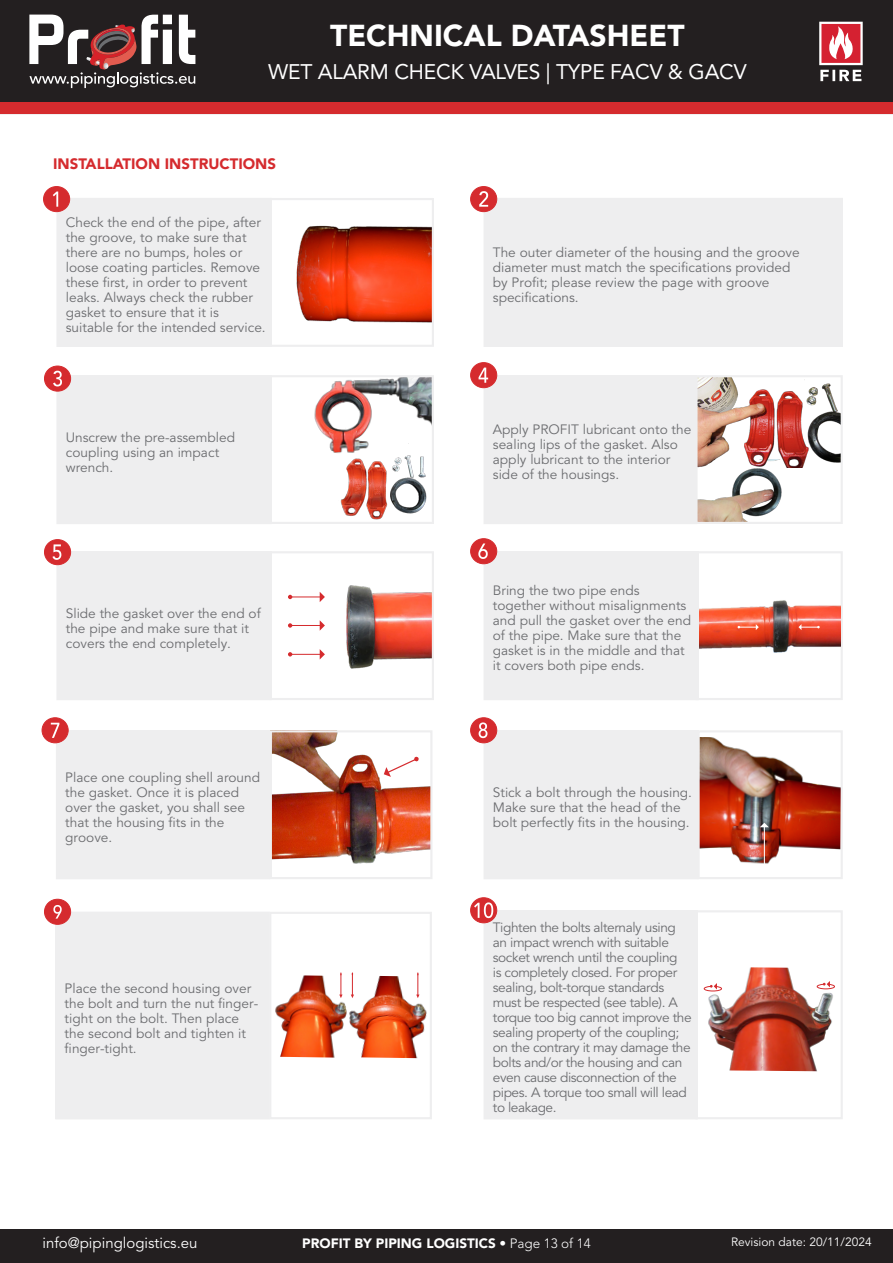
<style>
.page{position:relative;width:893px;height:1263px;background:#fff}
.page>*{position:absolute;margin:0;border:0;box-sizing:border-box;transform-origin:0 0}
.t1{font:900 30px "Avenir LT Std";color:#fff}
.t2{font:21px "Avenir LT Std";letter-spacing:-.01em;color:#fff}
.Titles{font:900 15px "Avenir LT Std";color:#d52b2e}
.t3{font:15px "Avenir LT Std";color:#fff}
.Text_installation_instructions{font:13.5px/15px "Avenir LT Std";color:#6c6d70}
.Text_installation_instructions-2{font:13.5px/15px "Avenir LT Std";letter-spacing:-.03em;color:#6c6d70}
.t4{font:900 13.5px "Avenir LT Std";color:#fff}
.t5{font:12px "Avenir LT Std";color:#fff}
.s1{font-weight:300}
</style>
<div class="page">
<img style="left:273px;top:733px;width:156px;height:131px">
<div style="left:695px;top:551px;width:148px;height:149px;border:2px solid #eeeeef"></div>
<img style="left:296px;top:225px;width:135px;height:98px">
<div style="left:270px;top:198px;width:164px;height:149px;border:2px solid #eeeeef"></div>
<img style="left:314px;top:378px;width:117px;height:65px">
<img style="left:698px;top:467px;width:105px;height:54px">
<img style="left:329px;top:443px;width:98px;height:77px">
<img style="left:698px;top:378px;width:142px;height:89px">
<img style="left:317px;top:585px;width:114px;height:84px">
<hr style="left:290px;top:596px;width:31px;height:1px;background:#d52b2e">
<svg style="left:320px;top:592px;width:5px;height:10px"></svg>
<svg style="left:288px;top:595px;width:4px;height:4px"></svg>
<hr style="left:290px;top:654px;width:31px;height:1px;background:#d52b2e">
<svg style="left:320px;top:649px;width:5px;height:10px"></svg>
<svg style="left:288px;top:652px;width:4px;height:4px"></svg>
<hr style="left:290px;top:625px;width:31px;height:1px;background:#d52b2e">
<svg style="left:320px;top:620px;width:5px;height:11px"></svg>
<svg style="left:288px;top:623px;width:4px;height:5px"></svg>
<img style="left:699px;top:583px;width:142px;height:109px">
<svg style="left:738px;top:624px;width:21px;height:6px"></svg>
<svg style="left:798px;top:624px;width:22px;height:6px"></svg>
<div style="left:484px;top:198px;width:358px;height:148px;background:#eeeeef"></div>
<div style="left:484px;top:198px;width:359px;height:149px;border:1px solid #eeeeef"></div>
<div style="left:57px;top:198px;width:214px;height:148px;background:#eeeeef"></div>
<div style="left:57px;top:198px;width:214px;height:149px;border:1px solid #eeeeef"></div>
<div style="left:470px;top:186px;width:27px;height:26px;background:#d52b2e;border:1px solid #d52b2e;border-radius:50%"></div>
<svg style="left:479px;top:191px;width:9px;height:16px"></svg>
<div style="left:57px;top:375px;width:214px;height:149px;background:#eeeeef"></div>
<div style="left:44px;top:366px;width:27px;height:25px;background:#d52b2e;border:1px solid #d52b2e;border-radius:50%"></div>
<svg style="left:53px;top:371px;width:9px;height:15px"></svg>
<div style="left:57px;top:552px;width:214px;height:148px;background:#eeeeef"></div>
<div style="left:57px;top:551px;width:214px;height:149px;border:1px solid #eeeeef"></div>
<div style="left:44px;top:539px;width:27px;height:26px;background:#d52b2e;border:1px solid #d52b2e;border-radius:50%"></div>
<svg style="left:52px;top:544px;width:9px;height:16px"></svg>
<div style="left:484px;top:552px;width:214px;height:148px;background:#eeeeef"></div>
<div style="left:484px;top:551px;width:215px;height:149px;border:1px solid #eeeeef"></div>
<div style="left:470px;top:538px;width:27px;height:26px;background:#d52b2e;border:1px solid #d52b2e;border-radius:50%"></div>
<svg style="left:478px;top:543px;width:10px;height:16px"></svg>
<div style="left:56px;top:731px;width:214px;height:148px;background:#eeeeef"></div>
<div style="left:56px;top:730px;width:214px;height:149px;border:1px solid #eeeeef"></div>
<div style="left:42px;top:717px;width:27px;height:26px;background:#d52b2e;border:1px solid #d52b2e;border-radius:50%"></div>
<svg style="left:51px;top:723px;width:8px;height:15px"></svg>
<div style="left:484px;top:731px;width:214px;height:148px;background:#eeeeef"></div>
<div style="left:484px;top:730px;width:215px;height:149px;border:1px solid #eeeeef"></div>
<div style="left:470px;top:717px;width:27px;height:26px;background:#d52b2e;border:1px solid #d52b2e;border-radius:50%"></div>
<svg style="left:479px;top:722px;width:8px;height:16px"></svg>
<div style="left:484px;top:375px;width:212px;height:149px;background:#eeeeef"></div>
<div style="left:470px;top:362px;width:27px;height:26px;background:#d52b2e;border:1px solid #d52b2e;border-radius:50%"></div>
<svg style="left:479px;top:368px;width:9px;height:15px"></svg>
<div style="left:43px;top:186px;width:27px;height:26px;background:#d52b2e;border:1px solid #d52b2e;border-radius:50%"></div>
<svg style="left:53px;top:191px;width:5px;height:16px"></svg>
<div style="left:695px;top:375px;width:148px;height:149px;border:2px solid #eeeeef"></div>
<div style="left:270px;top:375px;width:164px;height:149px;border:2px solid #eeeeef"></div>
<div style="left:270px;top:551px;width:164px;height:149px;border:2px solid #eeeeef"></div>
<div style="left:270px;top:730px;width:162px;height:149px;border:2px solid #eeeeef"></div>
<svg style="left:384px;top:756px;width:35px;height:21px"></svg>
<img style="left:700px;top:737px;width:140px;height:127px">
<hr style="left:764px;top:826px;width:1px;height:47px;background:#fff">
<svg style="left:760px;top:823px;width:9px;height:4px"></svg>
<div style="left:56px;top:912px;width:213px;height:207px;background:#eeeeef"></div>
<div style="left:55px;top:912px;width:214px;height:207px;border:1px solid #eeeeef"></div>
<div style="left:44px;top:899px;width:27px;height:26px;background:#d52b2e;border:1px solid #d52b2e;border-radius:50%"></div>
<svg style="left:53px;top:905px;width:9px;height:13px"></svg>
<div style="left:269px;top:912px;width:163px;height:207px;border:2px solid #eeeeef"></div>
<img style="left:269px;top:975px;width:72px;height:83px">
<img style="left:341px;top:976px;width:86px;height:82px">
<svg style="left:339px;top:972px;width:4px;height:26px"></svg>
<svg style="left:351px;top:972px;width:3px;height:26px"></svg>
<svg style="left:416px;top:972px;width:3px;height:26px"></svg>
<div style="left:484px;top:911px;width:213px;height:208px;background:#eeeeef"></div>
<div style="left:484px;top:910px;width:213px;height:209px;border:1px solid #eeeeef"></div>
<div style="left:696px;top:910px;width:147px;height:209px;border:2px solid #eeeeef"></div>
<img style="left:695px;top:967px;width:148px;height:104px">
<svg style="left:703px;top:983px;width:19px;height:9px"></svg>
<svg style="left:816px;top:981px;width:19px;height:9px"></svg>
<div style="left:470px;top:897px;width:27px;height:26px;background:#d52b2e;border:1px solid #d52b2e;border-radius:50%"></div>
<svg style="left:474px;top:902px;width:19px;height:16px"></svg>
<div style="left:697px;top:730px;width:146px;height:149px;border:2px solid #eeeeef"></div>
<div style="left:0;top:1229px;width:893px;height:34px;background:#231f20"></div>
<div style="left:0;top:0;width:893px;height:103px;background:#231f20"></div>
<svg style="left:29px;top:15px;width:166px;height:73px"></svg>
<div style="left:0;top:103px;width:893px;height:11px;background:#d52b2e"></div>
<svg style="left:819px;top:22px;width:44px;height:59px"></svg>
<h1 class="t1" style="left:330px;top:17px;width:356px">TECHNICAL DATASHEET</h1>
<h2 class="t2" style="left:268px;top:59px;width:480px">WET ALARM CHECK VALVES | TYPE FACV &amp; GACV</h2>
<p class="Titles" style="left:53px;top:154px;width:225px">INSTALLATION INSTRUCTIONS</p>
<p class="Text_installation_instructions" style="left:66px;top:215px;width:201px">Check the end of the pipe, after the groove, to make sure that there are no bumps, holes or loose coating particles. Remove these first, in order to prevent leaks. Always check the rubber gasket to ensure that it is suitable for the intended service.</p>
<p class="Text_installation_instructions" style="left:66px;top:430px;width:171px">Unscrew the pre-assembled coupling using an impact wrench.</p>
<p class="Text_installation_instructions" style="left:66px;top:606px;width:196px">Slide the gasket over the end of the pipe and make sure that it covers the end completely.</p>
<p class="Text_installation_instructions" style="left:65px;top:770px;width:196px">Place one coupling shell around the gasket. Once it is placed over the gasket, you shall see that the housing fits in the groove.</p>
<p class="Text_installation_instructions" style="left:65px;top:981px;width:195px">Place the second housing over the bolt and turn the nut finger&shy;tight on the bolt. Then place the second bolt and tighten it finger-tight.</p>
<p class="Text_installation_instructions" style="left:493px;top:245px;width:308px">The outer diameter of the housing and the groove diameter must match the specifications provided by Profit; please review the page with groove specifications.</p>
<p class="Text_installation_instructions" style="left:493px;top:422px;width:200px">Apply PROFIT lubricant onto the sealing lips of the gasket. Also apply lubricant to the interior side of the housings.</p>
<p class="Text_installation_instructions" style="left:493px;top:584px;width:200px">Bring the two pipe ends together without misalignments and pull the gasket over the end of the pipe. Make sure that the gasket is in the middle and that it covers both pipe ends.</p>
<p class="Text_installation_instructions" style="left:493px;top:785px;width:201px">Stick a bolt through the housing.<br>Make sure that the head of the bolt perfectly fits in the housing.</p>
<p class="Text_installation_instructions-2" style="left:493px;top:920px;width:200px">Tighten the bolts alternaly using an impact wrench with suitable socket wrench until the coupling<br>is completely closed. For proper sealing, bolt-torque standards must be respected (see table). A torque too big cannot improve the sealing property of the coupling; on the contrary it may damage the bolts and/or the housing and can even cause disconnection of the pipes. A torque too small will lead to leakage.</p>
<p class="t3" style="left:43px;top:1234px;width:157px">info@pipinglogistics.eu</p>
<p class="t4" style="left:302px;top:1235px;width:290px">PROFIT BY PIPING LOGISTICS <span class="s1">• Page 13 of 14</span></p>
<p class="t5" style="left:731px;top:1235px;width:142px">Revision date: 20/11/2024</p>
</div>
